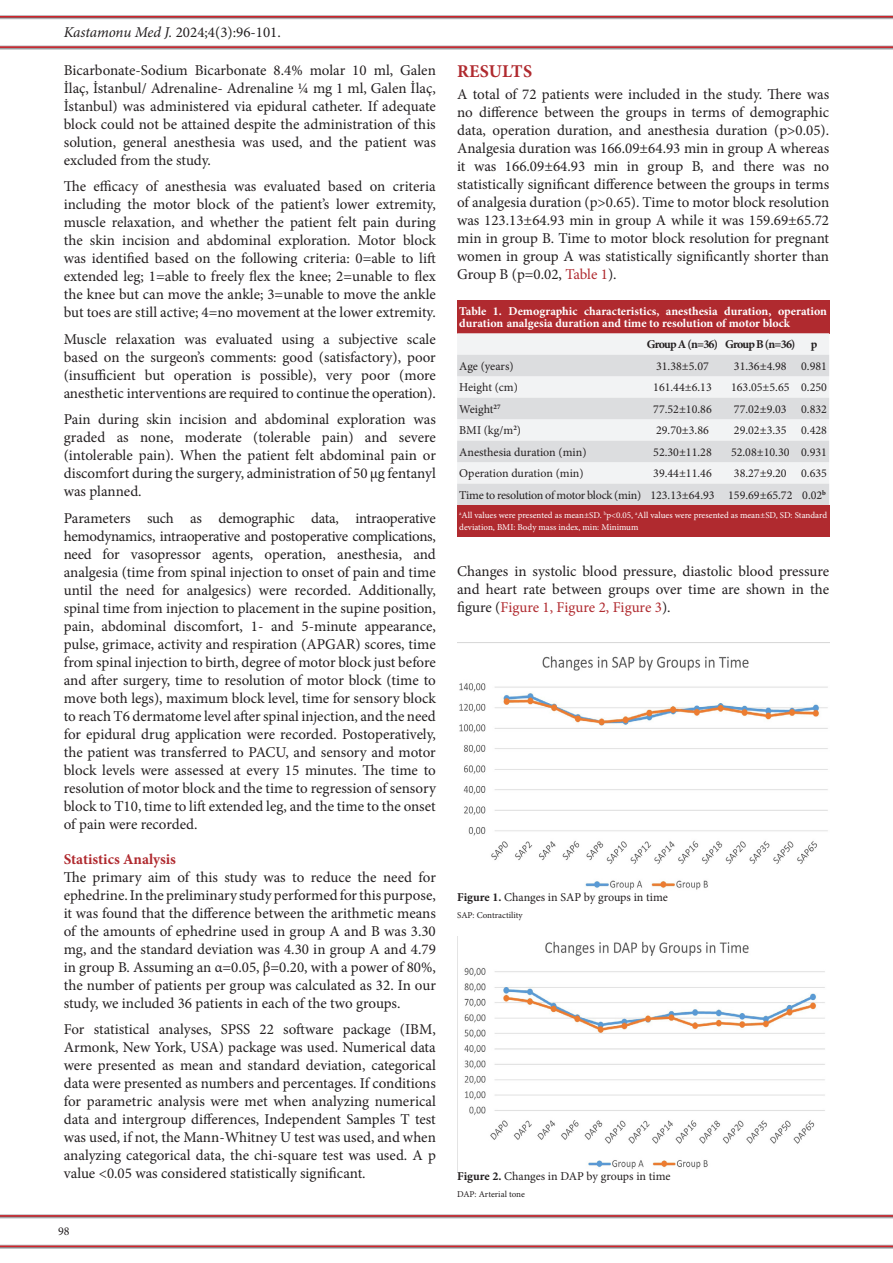
<style>
.page{position:relative;width:893px;height:1263px;background:#fff}
.page>*{position:absolute;margin:0;border:0;box-sizing:border-box;transform-origin:0 0}
._1__BAŞLIK{font:700 18px "Minion Pro";letter-spacing:.01em;color:#b02a2f}
.Ana_metin{font:15px/18px "Minion Pro";color:#231f20;text-align:justify}
._2__Başlık{font:700 15px "Minion Pro";color:#b02a2f}
.Table-Figure{font:12px "Minion Pro";color:#231f20}
.Tablo_başlık{font:700 12px/12px "Minion Pro";color:#fff}
.Table-Figure-2{font:12px "Minion Pro";letter-spacing:-.025em;color:#231f20}
.Table-Figure-3{font:700 12px "Minion Pro";letter-spacing:-.07em;color:#231f20}
.Tablo_başlık-2{font:9px/12px "Minion Pro";color:#fff}
.Table-Figure-4{font:9px "Minion Pro";color:#231f20}
.s1{font-style:italic}
.s2{color:#b02a2f}
.s3{font-weight:700}
</style>
<div class="page">
<svg style="left:0;top:17px;width:893px;height:3px;background:#bda2a6"></svg>
<svg style="left:0;top:1217px;width:893px;height:2px;background:#c1c2c4"></svg>
<svg style="left:0;top:48px;width:893px;height:2px;background:#b3b4b7"></svg>
<svg style="left:0;top:1247px;width:893px;height:2px;background:#a9a2a5"></svg>
<svg style="left:0;top:45px;width:893px;height:1px"></svg>
<hr style="left:0;top:1243px;width:893px;height:4px;background:#f3f3f4">
<hr style="left:0;top:16px;width:893px;height:1px;background:#d1232a">
<hr style="left:0;top:1215px;width:893px;height:2px;background:#d1232a">
<hr style="left:0;top:46px;width:893px;height:2px;background:#d1232a">
<hr style="left:0;top:1245px;width:893px;height:2px;background:#d1232a">
<div style="left:457px;top:300px;width:372px;height:33px;background:#b02a2f"></div>
<div style="left:457px;top:333px;width:372px;height:22px;background:#f2f3f4"></div>
<svg style="left:457px;top:355px;width:372px;height:150px;fill:#dcdddf"></svg>
<div style="left:457px;top:505px;width:372px;height:31px;background:#b02a2f"></div>
<img style="left:457px;top:642px;width:372px;height:248px">
<img style="left:457px;top:937px;width:368px;height:235px">
<p class="Ana_metin" style="left:64px;top:24px;width:219px"><span class="s1">Kastamonu Med J.</span> 2024;4(3):96-101.</p>
<p class="Ana_metin" style="left:64px;top:61px;width:374px">Bicarbonate-Sodium Bicarbonate 8.4% molar 10 ml, Galen İlaç, İstanbul/ Adrenaline- Adrenaline ¼ mg 1 ml, Galen İlaç, İstanbul) was administered via epidural catheter. If adequate block could not be attained despite the administration of this solution, general anesthesia was used, and the patient was excluded from the study.</p>
<p class="Ana_metin" style="left:64px;top:177px;width:374px">The efficacy of anesthesia was evaluated based on criteria including the motor block of the patient’s lower extremity, muscle relaxation, and whether the patient felt pain during the skin incision and abdominal exploration. Motor block was identified based on the following criteria: 0=able to lift extended leg; 1=able to freely flex the knee; 2=unable to flex the knee but can move the ankle; 3=unable to move the ankle but toes are still active; 4=no movement at the lower extremity.</p>
<p class="Ana_metin" style="left:64px;top:330px;width:374px">Muscle relaxation was evaluated using a subjective scale based on the surgeon’s comments: good (satisfactory), poor (insufficient but operation is possible), very poor (more anesthetic interventions are required to continue the operation).</p>
<p class="Ana_metin" style="left:64px;top:410px;width:374px">Pain during skin incision and abdominal exploration was graded as none, moderate (tolerable pain) and severe (intolerable pain). When the patient felt abdominal pain or discomfort during the surgery, administration of 50 µg fentanyl was planned.</p>
<p class="Ana_metin" style="left:64px;top:509px;width:374px">Parameters such as demographic data, intraoperative hemodynamics, intraoperative and postoperative complications, need for vasopressor agents, operation, anesthesia, and analgesia (time from spinal injection to onset of pain and time until the need for analgesics) were recorded. Additionally, spinal time from injection to placement in the supine position, pain, abdominal discomfort, 1- and 5-minute appearance, pulse, grimace, activity and respiration (APGAR) scores, time from spinal injection to birth, degree of motor block just before and after surgery, time to resolution of motor block (time to move both legs), maximum block level, time for sensory block to reach T6 dermatome level after spinal injection, and the need for epidural drug application were recorded. Postoperatively, the patient was transferred to PACU, and sensory and motor block levels were assessed at every 15 minutes. The time to resolution of motor block and the time to regression of sensory block to T10, time to lift extended leg, and the time to the onset of pain were recorded.</p>
<p class="_2__Başlık" style="left:64px;top:848px;width:114px">Statistics Analysis</p>
<p class="Ana_metin" style="left:64px;top:868px;width:374px">The primary aim of this study was to reduce the need for ephedrine. In the preliminary study performed for this purpose, it was found that the difference between the arithmetic means of the amounts of ephedrine used in group A and B was 3.30 mg, and the standard deviation was 4.30 in group A and 4.79 in group B. Assuming an α=0.05, β=0.20, with a power of 80%, the number of patients per group was calculated as 32. In our study, we included 36 patients in each of the two groups.</p>
<p class="Ana_metin" style="left:64px;top:1020px;width:374px">For statistical analyses, SPSS 22 software package (IBM, Armonk, New York, USA) package was used. Numerical data were presented as mean and standard deviation, categorical data were presented as numbers and percentages. If conditions for parametric analysis were met when analyzing numerical data and intergroup differences, Independent Samples T test was used, if not, the Mann-Whitney U test was used, and when analyzing categorical data, the chi-square test was used. A p value &lt;0.05 was considered statistically significant.</p>
<p class="Table-Figure" style="left:58px;top:1223px;width:13px">98</p>
<p class="_1__BAŞLIK" style="left:457px;top:58px;width:76px">RESULTS</p>
<p class="Ana_metin" style="left:457px;top:85px;width:374px">A total of 72 patients were included in the study. There was no difference between the groups in terms of demographic data, operation duration, and anesthesia duration (p&gt;0.05).<br>Analgesia duration was 166.09±64.93 min in group A whereas it was 166.09±64.93 min in group B, and there was no statistically significant difference between the groups in terms of analgesia duration (p&gt;0.65). Time to motor block resolution was 123.13±64.93 min in group A while it was 159.69±65.72 min in group B. Time to motor block resolution for pregnant women in group A was statistically significantly shorter than Group B (p=0.02, <span class="s2">Table 1</span>).</p>
<p class="Tablo_başlık" style="left:459px;top:305px;width:369px">Table 1. Demographic characteristics, anesthesia duration, operation duration<sup>,</sup> analgesia duration and time to resolution of motor block<sup>a</sup></p>
<p class="Table-Figure-3" style="left:647px;top:336px;width:73px">Group A (n=36)</p>
<p class="Table-Figure-3" style="left:725px;top:336px;width:72px">Group B (n=36)</p>
<p class="Table-Figure-3" style="left:811px;top:336px;width:8px">p</p>
<p class="Table-Figure" style="left:459px;top:358px;width:56px">Age (years)</p>
<p class="Table-Figure" style="left:656px;top:358px;width:54px">31.38±5.07</p>
<p class="Table-Figure" style="left:734px;top:358px;width:54px">31.36±4.98</p>
<p class="Table-Figure" style="left:801px;top:358px;width:27px">0.981</p>
<p class="Table-Figure" style="left:459px;top:379px;width:60px">Height (cm)</p>
<p class="Table-Figure" style="left:653px;top:379px;width:60px">161.44±6.13</p>
<p class="Table-Figure" style="left:731px;top:379px;width:60px">163.05±5.65</p>
<p class="Table-Figure" style="left:801px;top:379px;width:27px">0.250</p>
<p class="Table-Figure" style="left:459px;top:401px;width:43px">Weight<sup>27</sup></p>
<p class="Table-Figure" style="left:653px;top:401px;width:60px">77.52±10.86</p>
<p class="Table-Figure" style="left:734px;top:401px;width:54px">77.02±9.03</p>
<p class="Table-Figure" style="left:801px;top:401px;width:27px">0.832</p>
<p class="Table-Figure" style="left:459px;top:422px;width:63px">BMI (kg/m<sup>2</sup>)</p>
<p class="Table-Figure" style="left:656px;top:422px;width:54px">29.70±3.86</p>
<p class="Table-Figure" style="left:734px;top:422px;width:54px">29.02±3.35</p>
<p class="Table-Figure" style="left:801px;top:422px;width:27px">0.428</p>
<p class="Table-Figure" style="left:459px;top:444px;width:129px">Anesthesia duration (min)</p>
<p class="Table-Figure" style="left:653px;top:444px;width:60px">52.30±11.28</p>
<p class="Table-Figure" style="left:731px;top:444px;width:60px">52.08±10.30</p>
<p class="Table-Figure" style="left:801px;top:444px;width:27px">0.931</p>
<p class="Table-Figure" style="left:459px;top:465px;width:126px">Operation duration (min)</p>
<p class="Table-Figure" style="left:653px;top:465px;width:60px">39.44±11.46</p>
<p class="Table-Figure" style="left:734px;top:465px;width:54px">38.27±9.20</p>
<p class="Table-Figure" style="left:801px;top:465px;width:27px">0.635</p>
<p class="Table-Figure-2" style="left:459px;top:487px;width:183px">Time to resolution of motor block (min)</p>
<p class="Table-Figure" style="left:650px;top:487px;width:66px">123.13±64.93</p>
<p class="Table-Figure" style="left:728px;top:487px;width:66px">159.69±65.72</p>
<p class="Table-Figure" style="left:802px;top:487px;width:25px">0.02<sup>b</sup></p>
<p class="Tablo_başlık-2" style="left:459px;top:509px;width:369px"><sup>a</sup>All values were presented as mean±SD. <sup>b</sup>p&lt;0.05, <sup>a</sup>All values were presented as mean±SD, SD: Standard deviation, BMI: Body mass index, min: Minimum</p>
<p class="Ana_metin" style="left:457px;top:562px;width:374px">Changes in systolic blood pressure, diastolic blood pressure and heart rate between groups over time are shown in the figure (<span class="s2">Figure 1, Figure 2, Figure 3</span>).</p>
<p class="Table-Figure" style="left:457px;top:889px;width:212px"><span class="s3">Figure 1.</span> Changes in SAP by groups in time</p>
<p class="Table-Figure-4" style="left:457px;top:909px;width:67px">SAP: Contractility</p>
<p class="Table-Figure" style="left:457px;top:1168px;width:215px"><span class="s3">Figure 2.</span> Changes in DAP by groups in time</p>
<p class="Table-Figure-4" style="left:457px;top:1188px;width:69px">DAP: Arterial tone</p>
</div>
